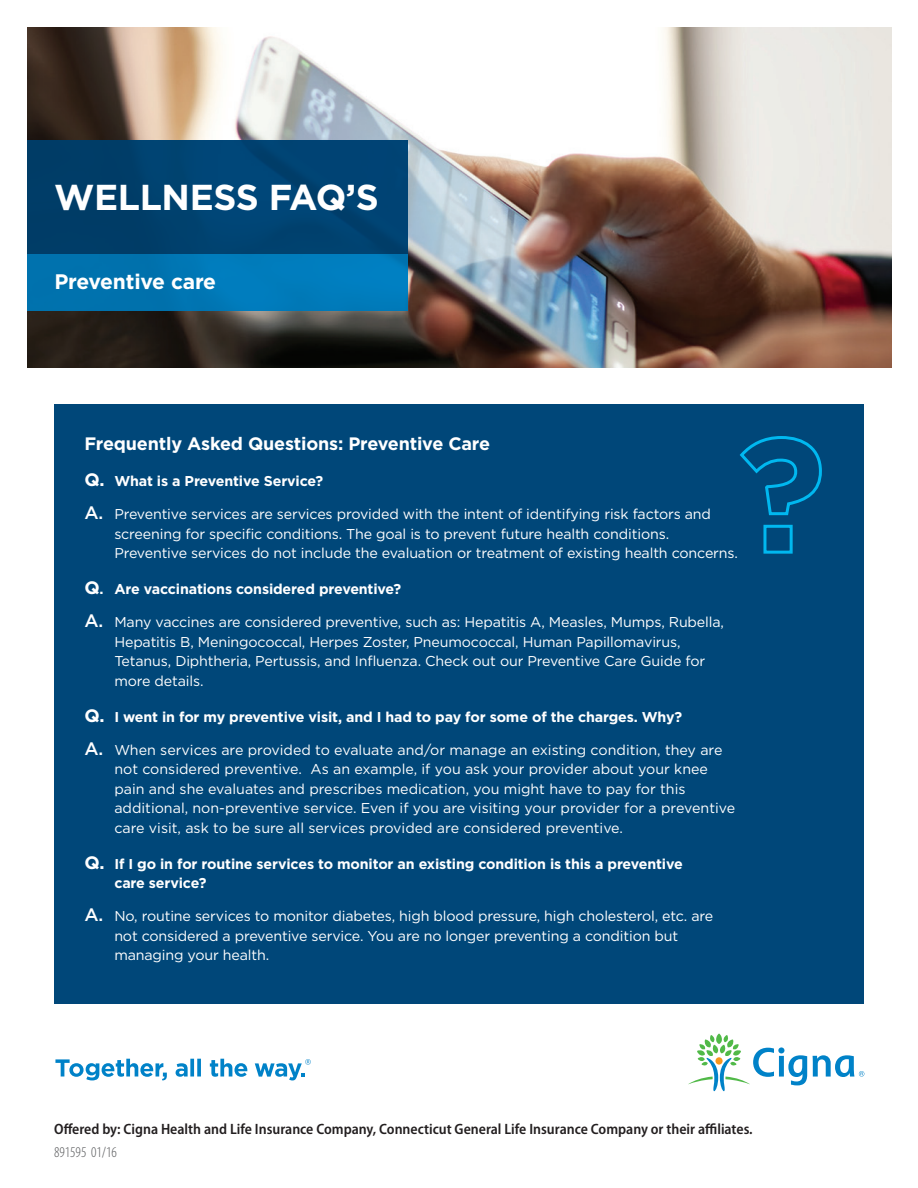
<style>
.page{position:relative;width:918px;height:1188px;background:#fff}
.page>*{position:absolute;margin:0;border:0;box-sizing:border-box;transform-origin:0 0}
.Headline_2_bars_phot{font:700 36px "Gotham";letter-spacing:-.01em;color:#fff}
.Subheadline_bold_14{font:700 21px "Gotham";letter-spacing:-.01em;color:#fff}
.Subhead_body_bold_12{font:700 18px "Gotham";letter-spacing:-.01em;color:#fff}
.Offered_by_legal{font:600 semi-condensed 15px "Myriad Pro";color:#231f20}
.Legal_copy_Cat{font:300 condensed 15px "Myriad Pro";color:#57585a}
.Body_copy_head_bold{font:14.25px/19.5px "Gotham";letter-spacing:-.01em;color:#fff}
.Body_copy_head_bold-2{font:700 14.25px/19.5px "Gotham";letter-spacing:-.01em;color:#fff}
.s1{font-size:18px}
.s2{font-weight:500;font-size:18px}
</style>
<div class="page">
<div style="left:54px;top:404px;width:810px;height:600px;background:#004779"></div>
<img style="left:27px;top:27px;width:864px;height:340px">
<div style="left:27px;top:140px;width:380px;height:114px;background:#00426f"></div>
<div style="left:27px;top:254px;width:380px;height:56px;background:#0079b7"></div>
<svg style="left:740px;top:436px;width:82px;height:118px"></svg>
<svg style="left:55px;top:1059px;width:112px;height:21px"></svg>
<svg style="left:176px;top:1059px;width:25px;height:18px"></svg>
<svg style="left:210px;top:1059px;width:37px;height:18px"></svg>
<svg style="left:255px;top:1059px;width:56px;height:21px"></svg>
<svg style="left:688px;top:1034px;width:176px;height:57px"></svg>
<p class="Headline_2_bars_phot" style="left:54px;top:173px;width:326px">WELLNESS FAQ’S</p>
<p class="Subheadline_bold_14" style="left:54px;top:268px;width:163px">Preventive care</p>
<p class="Subhead_body_bold_12" style="left:84px;top:432px;width:407px">Frequently Asked Questions: Preventive Care</p>
<p class="Body_copy_head_bold-2" style="left:84px;top:472px;width:240px"><span class="s1">Q.</span> What is a Preventive Service?</p>
<p class="Body_copy_head_bold" style="left:114px;top:504px;width:625px;text-indent:-30px"><span class="s2">A.</span> Preventive services are services provided with the intent of identifying risk factors and screening for specific conditions. The goal is to prevent future health conditions.<br>Preventive services do not include the evaluation or treatment of existing health concerns.</p>
<p class="Body_copy_head_bold-2" style="left:84px;top:580px;width:318px"><span class="s1">Q</span>. Are vaccinations considered preventive?</p>
<p class="Body_copy_head_bold" style="left:114px;top:612px;width:611px;text-indent:-30px"><span class="s2">A.</span> Many vaccines are considered preventive, such as: Hepatitis A, Measles, Mumps, Rubella, Hepatitis B, Meningococcal, Herpes Zoster, Pneumococcal, Human Papillomavirus, Tetanus, Diphtheria, Pertussis, and Influenza. Check out our Preventive Care Guide for more details.</p>
<p class="Body_copy_head_bold-2" style="left:84px;top:707px;width:599px"><span class="s1">Q.</span> I went in for my preventive visit, and I had to pay for some of the charges. Why?</p>
<p class="Body_copy_head_bold" style="left:114px;top:740px;width:622px;text-indent:-30px"><span class="s2">A.</span> When services are provided to evaluate and/or manage an existing condition, they are not considered preventive. As an example, if you ask your provider about your knee pain and she evaluates and prescribes medication, you might have to pay for this additional, non-preventive service. Even if you are visiting your provider for a preventive care visit, ask to be sure all services provided are considered preventive.</p>
<p class="Body_copy_head_bold-2" style="left:114px;top:854px;width:570px;text-indent:-30px"><span class="s1">Q.</span> If I go in for routine services to monitor an existing condition is this a preventive care service?</p>
<p class="Body_copy_head_bold" style="left:114px;top:906px;width:600px;text-indent:-30px"><span class="s2">A.</span> No, routine services to monitor diabetes, high blood pressure, high cholesterol, etc. are not considered a preventive service. You are no longer preventing a condition but managing your health.</p>
<p class="Offered_by_legal" style="left:54px;top:1120px;width:700px">Offered by: Cigna Health and Life Insurance Company, Connecticut General Life Insurance Company or their affiliates.</p>
<p class="Legal_copy_Cat" style="left:54px;top:1144px;width:64px">891595 01/16</p>
</div>
